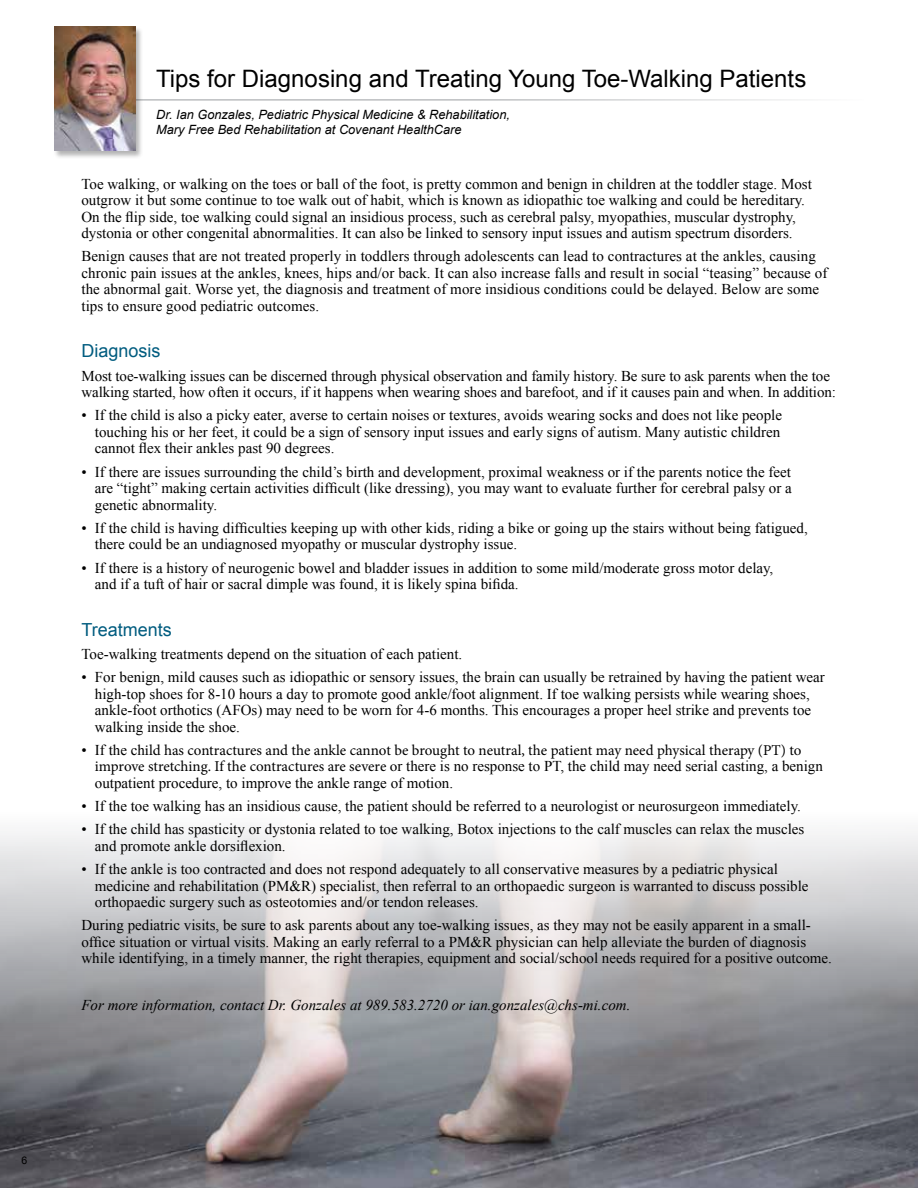
<style>
.page{position:relative;width:918px;height:1188px;background:#fff}
.page>*{position:absolute;margin:0;border:0;box-sizing:border-box;transform-origin:0 0}
.t1{font:24px "Arial";color:#000}
.t2{font:18px "Arial";color:#005c7f}
.t3{font:15px/16.5px "Times New Roman";color:#000}
.t4{font:15px "Minion Pro";color:#000}
.t5{font:italic 15px "Times New Roman";color:#000}
.t6{font:italic 12.75px/15px "Arial";color:#000}
.t7{font:10.5px "Arial";color:#000}
.s1{font-family:"Times New Roman"}
.s2{font-family:"Minion Pro"}
</style>
<div class="page">
<img style="left:0;top:825px;width:918px;height:363px">
<hr style="left:129px;top:99px;width:735px;height:2px;background:#bcbec0">
<div style="left:53px;top:26px;width:90px;height:133px;background:#000;opacity:.3"></div>
<img style="left:54px;top:27px;width:81px;height:124px">
<h1 class="t1" style="left:156px;top:63px;width:652px">Tips for Diagnosing and Treating Young Toe-Walking Patients</h1>
<p class="t6" style="left:156px;top:107px;width:355px">Dr. Ian Gonzales, Pediatric Physical Medicine &amp; Rehabilitation,<br>Mary Free Bed Rehabilitation at Covenant HealthCare</p>
<p class="t3" style="left:81px;top:175px;width:732px">Toe walking, or walking on the toes or ball of the foot, is pretty common and benign in children at the toddler stage. Most outgrow it but some continue to toe walk out of habit, which is known as idiopathic toe walking and could be hereditary.<br>On the flip side, toe walking could signal an insidious process, such as cerebral palsy, myopathies, muscular dystrophy, dystonia or other congenital abnormalities. It can also be linked to sensory input issues and autism spectrum disorders.</p>
<p class="t3" style="left:81px;top:248px;width:748px">Benign causes that are not treated properly in toddlers through adolescents can lead to contractures at the ankles, causing chronic pain issues at the ankles, knees, hips and/or back. It can also increase falls and result in social “teasing” because of the abnormal gait. Worse yet, the diagnosis and treatment of more insidious conditions could be delayed. Below are some tips to ensure good pediatric outcomes.</p>
<p class="t2" style="left:81px;top:339px;width:81px">Diagnosis</p>
<p class="t3" style="left:81px;top:367px;width:756px">Most toe-walking issues can be discerned through physical observation and family history. Be sure to ask parents when the toe walking started, how often it occurs, if it happens when wearing shoes and barefoot, and if it causes pain and when. In addition:</p>
<p class="t3" style="left:95px;top:407px;width:689px;text-align:justify;text-indent:-14px">• If the child is also a picky eater, averse to certain noises or textures, avoids wearing socks and does not like people touching his or her feet, it could be a sign of sensory input issues and early signs of autism. Many autistic children cannot flex their ankles past 90 degrees.</p>
<p class="t3" style="left:95px;top:463px;width:698px;text-align:justify;text-indent:-14px">• If there are issues surrounding the child’s birth and development, proximal weakness or if the parents notice the feet are “tight” making certain activities difficult (like dressing), you may want to evaluate further for cerebral palsy or a genetic abnormality.</p>
<p class="t3" style="left:95px;top:519px;width:714px;text-indent:-14px">• If the child is having difficulties keeping up with other kids, riding a bike or going up the stairs without being fatigued, there could be an undiagnosed myopathy or muscular dystrophy issue.</p>
<p class="t3" style="left:95px;top:559px;width:680px;text-indent:-14px">• If there is a history of neurogenic bowel and bladder issues in addition to some mild/moderate gross motor delay, and if a tuft of hair or sacral dimple was found, it is likely spina bifida.</p>
<p class="t2" style="left:81px;top:617px;width:92px">Treatments</p>
<p class="t3" style="left:81px;top:645px;width:382px">Toe-walking treatments depend on the situation of each patient.</p>
<p class="t3" style="left:95px;top:669px;width:731px;text-indent:-13px">• For benign, mild causes such as idiopathic or sensory issues, the brain can usually be retrained by having the patient wear high-top shoes for 8-10 hours a day to promote good ankle/foot alignment. If toe walking persists while wearing shoes, ankle-foot orthotics (AFOs) may need to be worn for 4-6 months. This encourages a proper heel strike and prevents toe walking inside the shoe.</p>
<p class="t4" style="left:81px;top:740px;width:722px"><span class="s1">• If the ch</span>ild has contractures and the ankle cannot be brought to neutral, the patient may need physical therapy (PT) to</p>
<p class="t3" style="left:95px;top:758px;width:729px"><span class="s2">improve stretching. If the contractures are severe o</span>r there is no response to PT, the child may need serial casting, a benign outpatient procedure, to improve the ankle range of motion.</p>
<p class="t3" style="left:81px;top:798px;width:721px">• If the toe walking has an insidious cause, the patient should be referred to a neurologist or neurosurgeon immediately.</p>
<p class="t3" style="left:95px;top:821px;width:711px;text-indent:-14px">• If the child has spasticity or dystonia related to toe walking, Botox injections to the calf muscles can relax the muscles and promote ankle dorsiflexion.</p>
<p class="t3" style="left:95px;top:861px;width:715px;text-indent:-13px">• If the ankle is too contracted and does not respond adequately to all conservative measures by a pediatric physical medicine and rehabilitation (PM&amp;R) specialist, then referral to an orthopaedic surgeon is warranted to discuss possible orthopaedic surgery such as osteotomies and/or tendon releases.</p>
<p class="t3" style="left:81px;top:917px;width:752px">During pediatric visits, be sure to ask parents about any toe-walking issues, as they may not be easily apparent in a small&shy;office situation or virtual visits. Making an early referral to a PM&amp;R physician can help alleviate the burden of diagnosis while identifying, in a timely manner, the right therapies, equipment and social/school needs required for a positive outcome.</p>
<p class="t5" style="left:81px;top:995px;width:551px">For more information, contact Dr. Gonzales at 989.583.2720 or ian.gonzales@chs-mi.com.</p>
<p class="t7" style="left:21px;top:1154px;width:7px">6</p>
</div>
